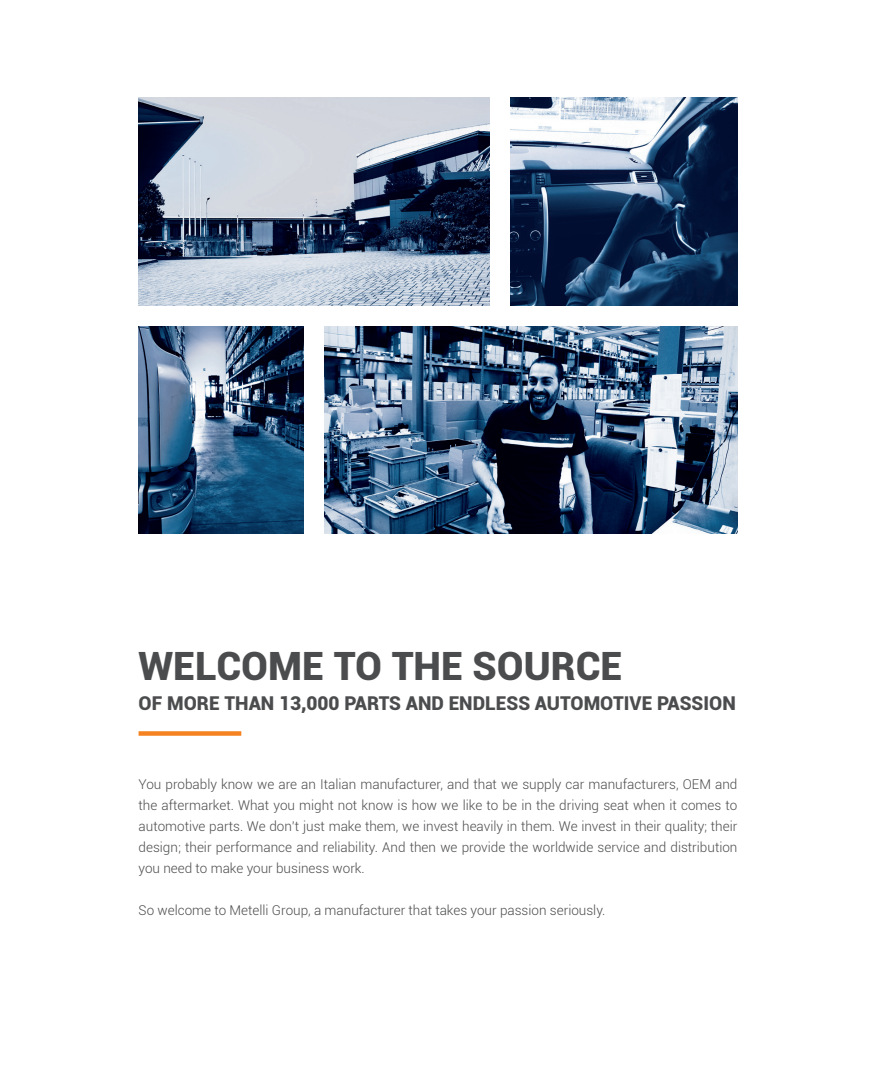
<style>
.page{position:relative;width:876px;height:1089px;background:#fff}
.page>*{position:absolute;margin:0;border:0;box-sizing:border-box;transform-origin:0 0}
.t1{font:900 39px "Roboto";color:#4b4c4d}
.t2{font:900 19.05px "Roboto";color:#4b4c4d}
.t3{font:300 13.5px/21px "Roboto";color:#4b4c4d;text-align:justify}
</style>
<div class="page">
<img style="left:510px;top:98px;width:227px;height:207px">
<img style="left:325px;top:326px;width:412px;height:208px">
<img style="left:139px;top:326px;width:164px;height:208px">
<svg style="left:139px;top:731px;width:102px;height:4px"></svg>
<img style="left:139px;top:98px;width:350px;height:207px">
<h1 class="t1" style="left:139px;top:638px;width:485px">WELCOME TO THE SOURCE</h1>
<h2 class="t2" style="left:139px;top:689px;width:599px">OF MORE THAN 13,000 PARTS AND ENDLESS AUTOMOTIVE PASSION</h2>
<p class="t3" style="left:139px;top:773px;width:600px">You probably know we are an Italian manufacturer, and that we supply car manufacturers, OEM and the aftermarket. What you might not know is how we like to be in the driving seat when it comes to automotive parts. We don’t just make them, we invest heavily in them. We invest in their quality; their design; their performance and reliability. And then we provide the worldwide service and distribution you need to make your business work.</p>
<p class="t3" style="left:139px;top:899px;width:468px">So welcome to Metelli Group, a manufacturer that takes your passion seriously.</p>
</div>
